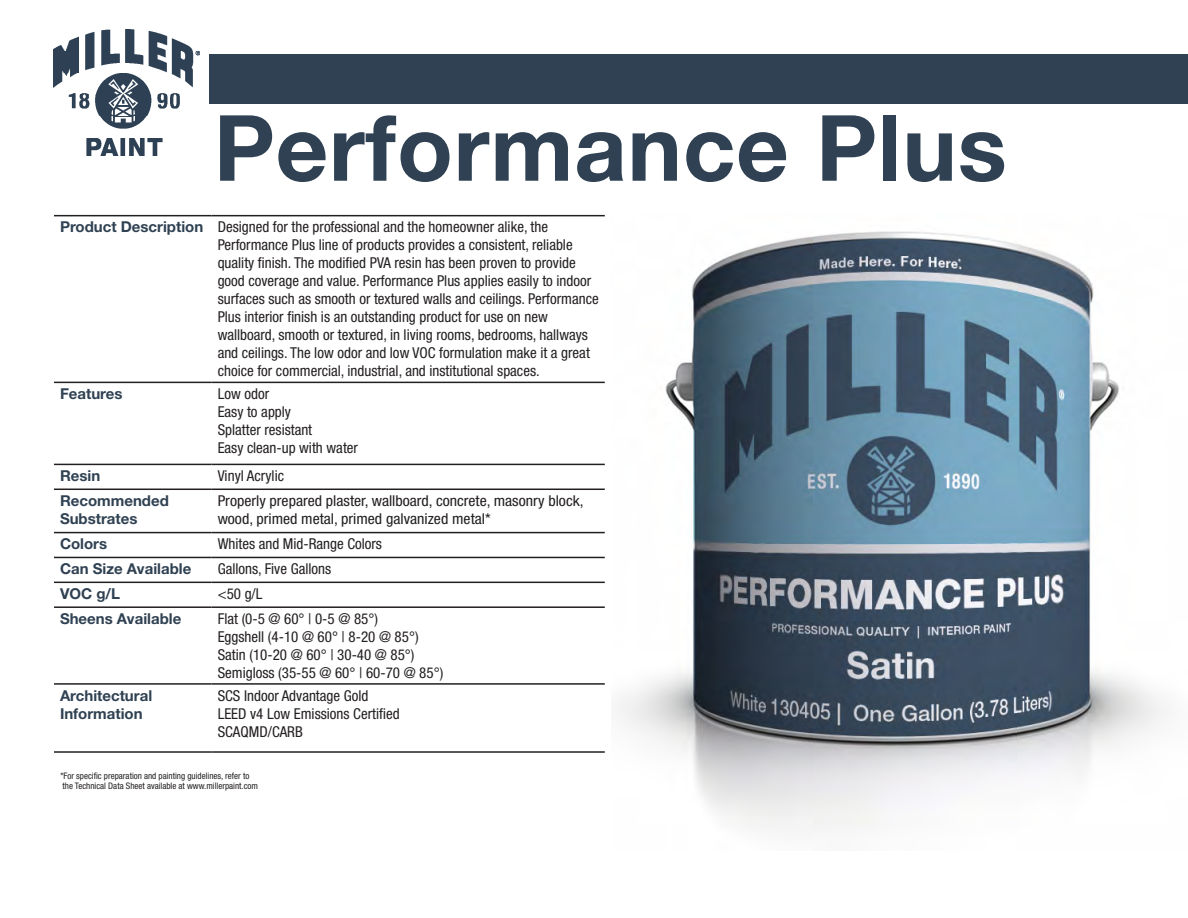
<style>
.page{position:relative;width:1188px;height:918px;background:#fff}
.page>*{position:absolute;margin:0;border:0;box-sizing:border-box;transform-origin:0 0}
.t1{font:700 91.5px "Helvetica Neue LT Pro";letter-spacing:.01em;color:#2f4152}
.t2{font:condensed 15px/18px "Helvetica Neue LT Pro";color:#231f20}
.t3{font:700 15px/18px "Helvetica Neue LT Pro";color:#2f4152}
.t4{font:condensed 15px/18px "Helvetica Neue LT Pro";color:#231f20;scale:1.06 1}
.t5{font:condensed 9px "Helvetica Neue LT Pro";color:#231f20}
</style>
<div class="page">
<div style="left:210px;top:54px;width:978px;height:50px;background:#2f4152"></div>
<img style="left:54px;top:30px;width:145px;height:126px">
<hr style="left:54px;top:215px;width:158px;height:1px;background:#231f20">
<hr style="left:212px;top:215px;width:393px;height:1px;background:#231f20">
<hr style="left:54px;top:382px;width:158px;height:1px;background:#231f20">
<hr style="left:212px;top:382px;width:393px;height:1px;background:#231f20">
<hr style="left:54px;top:464px;width:158px;height:1px;background:#231f20">
<hr style="left:212px;top:464px;width:393px;height:1px;background:#231f20">
<hr style="left:54px;top:489px;width:158px;height:1px;background:#231f20">
<hr style="left:212px;top:489px;width:393px;height:1px;background:#231f20">
<hr style="left:54px;top:532px;width:158px;height:1px;background:#231f20">
<hr style="left:212px;top:532px;width:393px;height:1px;background:#231f20">
<hr style="left:54px;top:557px;width:158px;height:1px;background:#231f20">
<hr style="left:212px;top:557px;width:393px;height:1px;background:#231f20">
<hr style="left:54px;top:582px;width:158px;height:1px;background:#231f20">
<hr style="left:212px;top:582px;width:393px;height:1px;background:#231f20">
<hr style="left:54px;top:606px;width:158px;height:2px;background:#231f20">
<hr style="left:212px;top:606px;width:393px;height:2px;background:#231f20">
<hr style="left:54px;top:683px;width:158px;height:2px;background:#231f20">
<hr style="left:212px;top:683px;width:393px;height:2px;background:#231f20">
<hr style="left:54px;top:751px;width:158px;height:2px;background:#231f20">
<hr style="left:212px;top:751px;width:393px;height:2px;background:#231f20">
<img style="left:618px;top:231px;width:549px;height:598px">
<p class="t1" style="left:214px;top:90px;width:795px">Performance Plus</p>
<p class="t3" style="left:60px;top:218px;width:145px">Product Description</p>
<p class="t2" style="left:218px;top:218px;width:383px">Designed for the professional and the homeowner alike, the Performance Plus line of products provides a consistent, reliable quality finish. The modified PVA resin has been proven to provide good coverage and value. Performance Plus applies easily to indoor surfaces such as smooth or textured walls and ceilings. Performance Plus interior finish is an outstanding product for use on new wallboard, smooth or textured, in living rooms, bedrooms, hallways and ceilings. The low odor and low VOC formulation make it a great choice for commercial, industrial, and institutional spaces.</p>
<p class="t3" style="left:60px;top:384px;width:64px">Features</p>
<p class="t2" style="left:218px;top:385px;width:53px">Low odor</p>
<p class="t2" style="left:218px;top:403px;width:75px">Easy to apply</p>
<p class="t2" style="left:218px;top:421px;width:96px">Splatter resistant</p>
<p class="t2" style="left:218px;top:439px;width:142px">Easy clean-up with water</p>
<p class="t3" style="left:60px;top:466px;width:42px">Resin</p>
<p class="t2" style="left:218px;top:467px;width:68px">Vinyl Acrylic</p>
<p class="t3" style="left:60px;top:491px;width:110px">Recommended<br>Substrates</p>
<p class="t4" style="left:218px;top:492px;width:347px">Properly prepared plaster, wallboard, concrete, masonry block, wood, primed metal, primed galvanized metal*</p>
<p class="t3" style="left:60px;top:535px;width:49px">Colors</p>
<p class="t2" style="left:218px;top:535px;width:166px">Whites and Mid-Range Colors</p>
<p class="t3" style="left:60px;top:559px;width:133px">Can Size Available</p>
<p class="t2" style="left:218px;top:560px;width:115px">Gallons, Five Gallons</p>
<p class="t3" style="left:60px;top:584px;width:62px">VOC g/L</p>
<p class="t2" style="left:218px;top:585px;width:46px">&lt;50 g/L</p>
<p class="t3" style="left:60px;top:609px;width:123px">Sheens Available</p>
<p class="t2" style="left:218px;top:609px;width:162px">Flat (0-5 @ 60° | 0-5 @ 85°)</p>
<p class="t2" style="left:218px;top:627px;width:202px">Eggshell (4-10 @ 60° | 8-20 @ 85°)</p>
<p class="t2" style="left:218px;top:645px;width:198px">Satin (10-20 @ 60° | 30-40 @ 85°)</p>
<p class="t2" style="left:218px;top:663px;width:227px">Semigloss (35-55 @ 60° | 60-70 @ 85°)</p>
<p class="t3" style="left:60px;top:686px;width:94px">Architectural</p>
<p class="t3" style="left:60px;top:704px;width:84px">Information</p>
<p class="t2" style="left:218px;top:686px;width:152px">SCS Indoor Advantage Gold</p>
<p class="t2" style="left:218px;top:704px;width:183px">LEED v4 Low Emissions Certified</p>
<p class="t2" style="left:218px;top:722px;width:87px">SCAQMD/CARB</p>
<p class="t5" style="left:60px;top:770px;width:190px">*For specific preparation and painting guidelines, refer to</p>
<p class="t5" style="left:63px;top:781px;width:197px">the Technical Data Sheet available at www.millerpaint.com</p>
</div>
